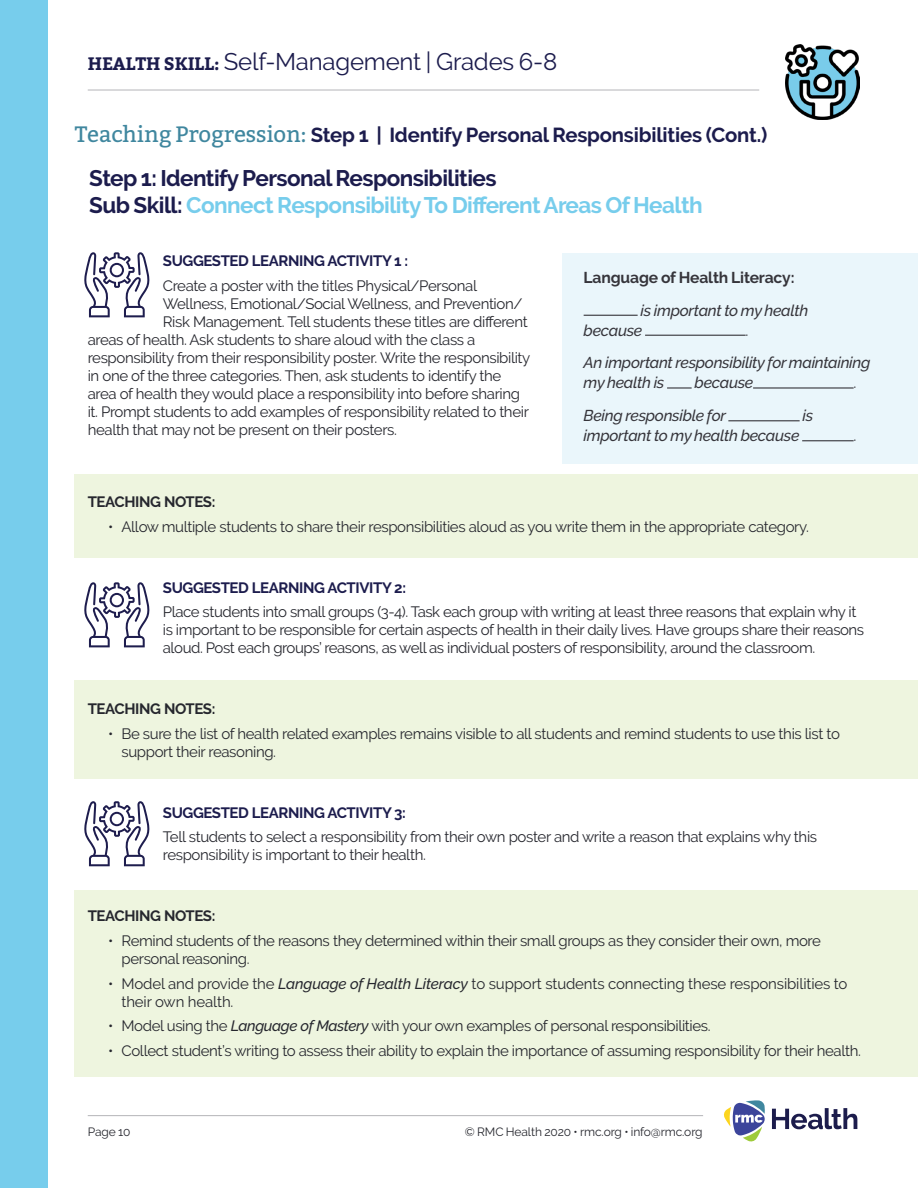
<style>
.page{position:relative;width:918px;height:1188px;background:#fff}
.page>*{position:absolute;margin:0;border:0;box-sizing:border-box;transform-origin:0 0}
.t1{font:24px "Raleway";letter-spacing:-.01em;color:#1c1c4d}
.Medium_Purple_Header{font:700 22.5px/27px "Raleway";letter-spacing:-.025em;color:#1c1c4d}
.t2{font:700 20.25px "Raleway";letter-spacing:-.01em;color:#1c1c4d}
.t3{font:italic 500 15.75px/20px "Raleway";letter-spacing:-.02em;color:#36353b}
.t4{font:700 15.75px "Raleway";letter-spacing:-.01em;color:#36353b}
.t5{font:15.75px "Raleway";color:#36353b}
.Teaching_Notes_and_L{font:15px/18px "Raleway";letter-spacing:-.025em;color:#26272e}
.Body_Copy{font:15px "Raleway";letter-spacing:-.025em;color:#26272e}
.Small_Purple_Header{font:700 15px "Raleway";letter-spacing:-.025em;color:#1c1c4d}
.Small_Purple_Header-2{font:700 15px "Raleway";letter-spacing:-.025em;color:#26272e}
.t6{font:12px "Raleway";letter-spacing:-.01em;color:#26272e}
.s1{font-family:"Bitter";font-weight:700;font-size:18px}
.s2{font-family:"Bitter";font-weight:400;font-size:22.35px;color:#40879f}
.s3{color:#77cdec}
.s4{font-weight:500;font-style:italic}
</style>
<div class="page">
<div style="left:0;top:0;width:47px;height:1188px;background:#77cdec"></div>
<svg style="left:724px;top:1100px;width:41px;height:42px"></svg>
<svg style="left:772px;top:1108px;width:85px;height:21px"></svg>
<hr style="left:88px;top:1115px;width:615px;height:1px;background:#b4b5b8">
<hr style="left:88px;top:90px;width:671px;height:1px;background:#b4b5b8">
<img style="left:785px;top:45px;width:74px;height:75px">
<div style="left:74px;top:891px;width:844px;height:186px;background:#eef5df"></div>
<div style="left:74px;top:680px;width:844px;height:99px;background:#eef5df"></div>
<div style="left:74px;top:474px;width:844px;height:83px;background:#eef5df"></div>
<div style="left:563px;top:253px;width:355px;height:210px;background:#eaf6fb"></div>
<hr style="left:584px;top:315px;width:54px;height:1px;background:#36353b">
<hr style="left:645px;top:335px;width:101px;height:1px;background:#36353b">
<hr style="left:667px;top:387px;width:25px;height:2px;background:#36353b">
<hr style="left:753px;top:387px;width:101px;height:2px;background:#36353b">
<hr style="left:728px;top:420px;width:72px;height:1px;background:#36353b">
<hr style="left:802px;top:440px;width:52px;height:1px;background:#36353b">
<svg style="left:84px;top:252px;width:65px;height:65px"></svg>
<svg style="left:84px;top:582px;width:65px;height:65px"></svg>
<svg style="left:84px;top:801px;width:65px;height:65px"></svg>
<h1 class="t1" style="left:88px;top:47px;width:471px"><span class="s1">HEALTH SKILL:</span> Self-Management | Grades 6-8</h1>
<p class="t2" style="left:75px;top:124px;width:694px"><span class="s2">Teaching Progression:</span> Step 1 | Identify Personal Responsibilities (Cont.)</p>
<p class="Medium_Purple_Header" style="left:89px;top:165px;width:615px">Step 1: Identify Personal Responsibilities<br>Sub Skill: <span class="s3">Connect Responsibility To Different Areas Of Health</span></p>
<p class="Small_Purple_Header" style="left:163px;top:253px;width:247px">SUGGESTED LEARNING ACTIVITY 1 :</p>
<p class="Body_Copy" style="left:163px;top:277px;width:316px">Create a poster with the titles Physical/Personal</p>
<p class="Body_Copy" style="left:163px;top:295px;width:361px">Wellness, Emotional/Social Wellness, and Prevention/</p>
<p class="Body_Copy" style="left:163px;top:313px;width:366px">Risk Management. Tell students these titles are different</p>
<p class="Body_Copy" style="left:88px;top:331px;width:389px">areas of health. Ask students to share aloud with the class a</p>
<p class="Body_Copy" style="left:88px;top:349px;width:444px">responsibility from their responsibility poster. Write the responsibility</p>
<p class="Body_Copy" style="left:88px;top:367px;width:415px">in one of the three categories. Then, ask students to identify the</p>
<p class="Body_Copy" style="left:88px;top:385px;width:434px">area of health they would place a responsibility into before sharing</p>
<p class="Body_Copy" style="left:88px;top:403px;width:443px">it. Prompt students to add examples of responsibility related to their</p>
<p class="Body_Copy" style="left:88px;top:421px;width:311px">health that may not be present on their posters.</p>
<p class="t4" style="left:584px;top:268px;width:212px">Language of Health Literacy:</p>
<p class="t3" style="left:584px;top:300px;width:226px;text-indent:57px">is important to my health because</p>
<p class="t5" style="left:746px;top:321px;width:4px">.</p>
<p class="t3" style="left:584px;top:353px;width:288px">An important responsibility for maintaining my health is</p>
<p class="t3" style="left:695px;top:373px;width:60px">because</p>
<p class="t5" style="left:854px;top:374px;width:4px">.</p>
<p class="t3" style="left:584px;top:406px;width:144px">Being responsible for</p>
<p class="t3" style="left:803px;top:406px;width:12px">is</p>
<p class="t3" style="left:584px;top:426px;width:217px">important to my health because</p>
<p class="t5" style="left:854px;top:426px;width:4px">.</p>
<p class="Small_Purple_Header-2" style="left:88px;top:493px;width:129px">TEACHING NOTES:</p>
<p class="Teaching_Notes_and_L" style="left:108px;top:518px;width:703px">• Allow multiple students to share their responsibilities aloud as you write them in the appropriate category.</p>
<p class="Small_Purple_Header" style="left:163px;top:579px;width:245px">SUGGESTED LEARNING ACTIVITY 2:</p>
<p class="Teaching_Notes_and_L" style="left:163px;top:603px;width:703px">Place students into small groups (3-4). Task each group with writing at least three reasons that explain why it is important to be responsible for certain aspects of health in their daily lives. Have groups share their reasons aloud. Post each groups’ reasons, as well as individual posters of responsibility, around the classroom.</p>
<p class="Small_Purple_Header-2" style="left:88px;top:700px;width:129px">TEACHING NOTES:</p>
<p class="Teaching_Notes_and_L" style="left:122px;top:725px;width:720px;text-indent:-14px">• Be sure the list of health related examples remains visible to all students and remind students to use this list to support their reasoning.</p>
<p class="Small_Purple_Header" style="left:163px;top:804px;width:245px">SUGGESTED LEARNING ACTIVITY 3:</p>
<p class="Teaching_Notes_and_L" style="left:163px;top:828px;width:656px">Tell students to select a responsibility from their own poster and write a reason that explains why this responsibility is important to their health.</p>
<p class="Small_Purple_Header-2" style="left:88px;top:907px;width:129px">TEACHING NOTES:</p>
<p class="Teaching_Notes_and_L" style="left:122px;top:932px;width:701px;text-indent:-14px">• Remind students of the reasons they determined within their small groups as they consider their own, more personal reasoning.</p>
<p class="Teaching_Notes_and_L" style="left:122px;top:974px;width:728px;text-indent:-14px">• Model and provide the <span class="s4">Language of Health Literacy</span> to support students connecting these responsibilities to their own health.</p>
<p class="Teaching_Notes_and_L" style="left:108px;top:1017px;width:604px">• Model using the <span class="s4">Language of Mastery</span> with your own examples of personal responsibilities.</p>
<p class="Teaching_Notes_and_L" style="left:108px;top:1042px;width:754px">• Collect student’s writing to assess their ability to explain the importance of assuming responsibility for their health.</p>
<p class="t6" style="left:88px;top:1125px;width:44px">Page 10</p>
<p class="t6" style="left:465px;top:1125px;width:239px">© RMC Health 2020 • rmc.org • info@rmc.org</p>
</div>
